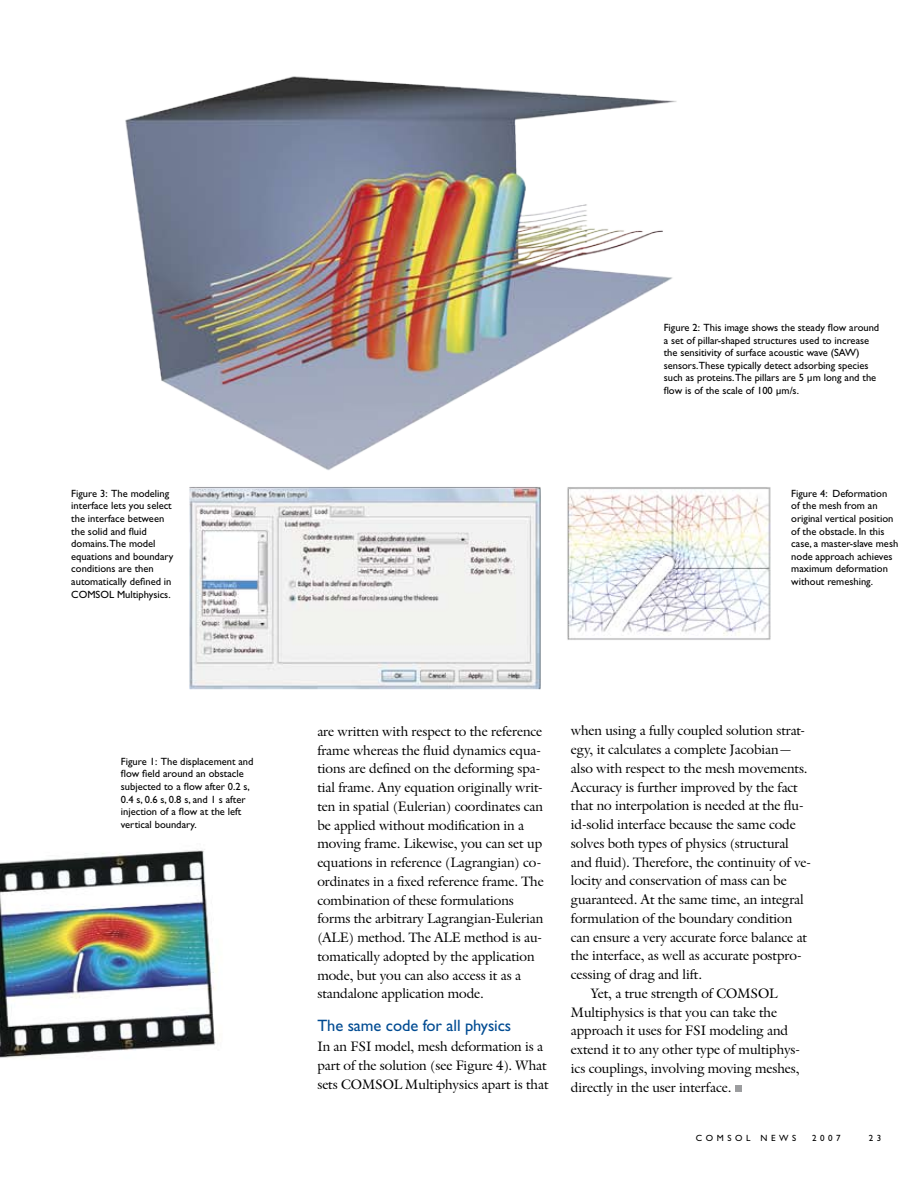
<style>
.page{position:relative;width:918px;height:1188px;background:#fff}
.page>*{position:absolute;margin:0;border:0;box-sizing:border-box;transform-origin:0 0}
.t1{font:16.5px "Gill Sans";letter-spacing:-.005em;color:#004b92}
.t2{font:13.5px/18.8px "Galliard Rom SCC";color:#000}
.t3{font:10.5px/12.6px "Gill Sans";color:#000}
.t4{font:9px "Gill Sans";letter-spacing:.4em;color:#000}
</style>
<div class="page">
<img style="left:0;top:76px;width:771px;height:1016px">
<div style="left:735px;top:1085px;width:6px;height:7px;background:#9c9d9f"></div>
<p class="t3" style="left:71px;top:487px;width:104px">Figure 3: The modeling inter-face lets you select the interface between the solid and fluid domains.The model equations and boundary conditions are then automatically defined in<br>COMSOL</p>
<p class="t3" style="left:117px;top:588px;width:55px">Multiphysics.</p>
<p class="t3" style="left:121px;top:755px;width:134px">Figure 1: The displacement and flow field around an obstacle subjected to a flow after 0.2 s,<br>0.4 s, 0.6 s, 0.8 s, and 1 s after injection of a flow at the left vertical boundary.</p>
<p class="t3" style="left:664px;top:321px;width:217px">Figure 2: This image shows the steady flow around a set of pillar-shaped structures used to increase the sensitivity of surface acoustic wave (SAW) sensors.These typically detect adsorbing species such as proteins.The pillars are 5 µm long and the flow is of the scale of 100 µm/s.</p>
<p class="t3" style="left:791px;top:487px;width:109px">Figure 4: Deformation of the mesh from an original vertical position of the obstacle. In this case, a master-slave mesh node approach a-chieves maximum deformation without remeshing.</p>
<p class="t2" style="left:317px;top:722px;width:228px">are written with respect to the reference frame whereas the fluid dynamics equa&shy;tions are defined on the deforming spa&shy;tial frame. Any equation originally writ&shy;ten in spatial (Eulerian) coordinates can be applied without modification in a moving frame. Likewise, you can set up equations in reference (Lagrangian) co&shy;ordinates in a fixed reference frame. The combination of these formulations forms the arbitrary Lagrangian-Eulerian (ALE) method. The ALE method is au&shy;tomatically adopted by the application mode, but you can also access it as a standalone application mode.</p>
<p class="t1" style="left:317px;top:1016px;width:195px">The same code for all physics</p>
<p class="t2" style="left:317px;top:1037px;width:233px">In an FSI model, mesh deformation is a part of the solution (see Figure 4). What sets COMSOL Multiphysics apart is that</p>
<p class="t2" style="left:571px;top:721px;width:236px">when using a fully coupled solution strat-</p>
<p class="t2" style="left:571px;top:740px;width:223px">egy, it calculates a complete Jacobian—</p>
<p class="t2" style="left:571px;top:759px;width:238px">also with respect to the mesh movements.</p>
<p class="t2" style="left:571px;top:778px;width:228px">Accuracy is further improved by the fact</p>
<p class="t2" style="left:571px;top:796px;width:234px">that no interpolation is needed at the flu-</p>
<p class="t2" style="left:571px;top:815px;width:226px">id-solid interface because the same code</p>
<p class="t2" style="left:571px;top:834px;width:219px">solves both types of physics (structural</p>
<p class="t2" style="left:571px;top:853px;width:242px">and fluid). Therefore, the continuity of ve-</p>
<p class="t2" style="left:571px;top:871px;width:217px">locity and conservation of mass can be</p>
<p class="t2" style="left:571px;top:890px;width:234px">guaranteed. At the same time, an integral</p>
<p class="t2" style="left:571px;top:909px;width:223px">formulation of the boundary condition</p>
<p class="t2" style="left:571px;top:928px;width:238px">can ensure a very accurate force balance at</p>
<p class="t2" style="left:571px;top:946px;width:232px">the interface, as well as accurate postpro-</p>
<p class="t2" style="left:571px;top:965px;width:133px">cessing of drag and lift.</p>
<p class="t2" style="left:590px;top:984px;width:189px">Yet, a true strength of COMSOL</p>
<p class="t2" style="left:571px;top:1003px;width:208px">Multiphysics is that you can take the</p>
<p class="t2" style="left:571px;top:1021px;width:219px">approach it uses for FSI modeling and</p>
<p class="t2" style="left:571px;top:1040px;width:231px">extend it to any other type of multiphys-</p>
<p class="t2" style="left:571px;top:1059px;width:230px">ics couplings, involving moving meshes,</p>
<p class="t2" style="left:571px;top:1078px;width:162px">directly in the user interface.</p>
<p class="t4" style="left:696px;top:1133px;width:101px">Comsol NEWS</p>
<p class="t4" style="left:812px;top:1133px;width:30px">2007</p>
<p class="t4" style="left:869px;top:1133px;width:13px">2 3</p>
</div>
